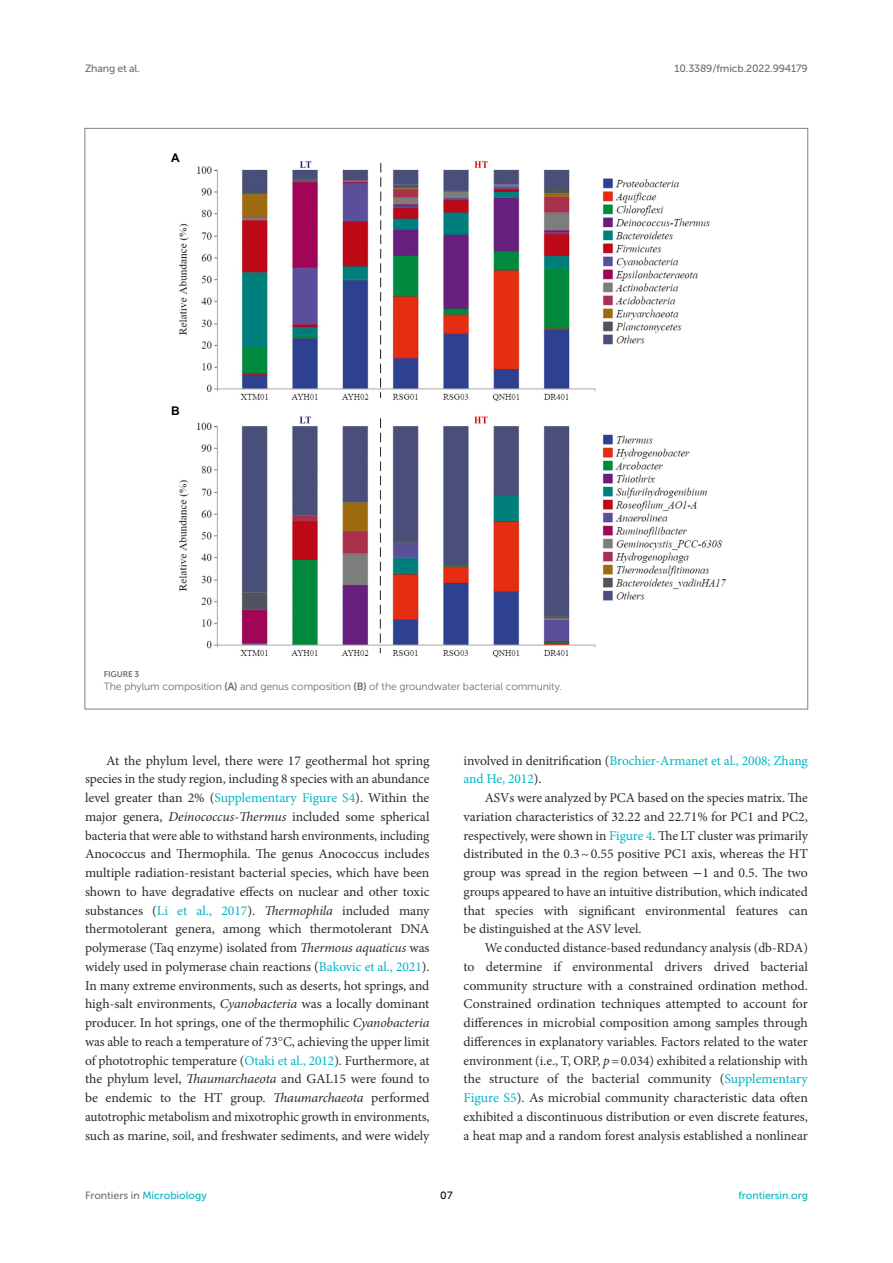
<style>
.page{position:relative;width:893px;height:1263px;background:#fff}
.page>*{position:absolute;margin:0;border:0;box-sizing:border-box;transform-origin:0 0}
.TEXT{font:13.5px/18.8px "Minion Pro";letter-spacing:-.005em;color:#2b2b2a;text-align:justify}
.TEXT-2{font:13.5px/18.8px "Minion Pro";letter-spacing:-.005em;color:#00b4c4}
.t1{font:700 12px "Arial";color:#000}
.FIG_LEG{font:10.5px "Museo Sans 300";letter-spacing:-.01em;color:#706f70}
.t2{font:10.5px "Museo Sans 500";color:#00b4c4}
.t3{font:10.5px "Museo Sans 500";letter-spacing:-.015em;color:#706f70}
.t4{font:10.5px "Museo Sans 500";color:#000}
.FIG_HD{font:8.25px "Museo Sans 700";letter-spacing:-.01em;color:#706f70}
.s1{font-family:"Museo Sans 700"}
.s2{color:#00b4c4}
.s3{font-style:italic}
.s4{font-family:"STIX"}
.s5{color:#2b2b2a}
.s6{color:#00b9c9}
.s7{font-family:"STIX General"}
.s8{color:#706f70}
</style>
<div class="page">
<img style="left:179px;top:161px;width:547px;height:497px">
<p class="t3" style="left:85px;top:63px;width:56px">Zhang et al.</p>
<p class="t3" style="left:675px;top:63px;width:135px">10.3389/fmicb.2022.994179</p>
<p class="t1" style="left:171px;top:149px;width:10px">A</p>
<p class="t1" style="left:171px;top:403px;width:10px">B</p>
<p class="FIG_HD" style="left:104px;top:669px;width:37px">FIGURE 3</p>
<p class="FIG_LEG" style="left:104px;top:681px;width:460px">The phylum composition <span class="s1">(A)</span> and genus composition <span class="s1">(B)</span> of the groundwater bacterial community.</p>
<p class="TEXT" style="left:85px;top:751px;width:346px;text-indent:21px">At the phylum level, there were 17 geothermal hot spring species in the study region, including 8 species with an abundance level greater than 2% (<span class="s2">Supplementary Figure S4</span>). Within the major genera, <span class="s3">Deinococcus</span>-<span class="s3">Thermus</span> included some spherical bacteria that were able to withstand harsh environments, including Anococcus and Thermophila. The genus Anococcus includes multiple radiation-resistant bacterial species, which have been shown to have degradative effects on nuclear and other toxic substances (<span class="s2">Li et al., 2017</span>). <span class="s3">Thermophila</span> included many thermotolerant genera, among which thermotolerant DNA polymerase (Taq enzyme) isolated from <span class="s3">Thermous aquaticus</span> was widely used in polymerase chain reactions (<span class="s2">Bakovic et al., 2021</span>).<br>In many extreme environments, such as deserts, hot springs, and high-salt environments, <span class="s3">Cyanobacteria</span> was a locally dominant producer. In hot springs, one of the thermophilic <span class="s3">Cyanobacteria </span>was able to reach a temperature of 73<span class="s4">°</span>C, achieving the upper limit of phototrophic temperature (<span class="s2">Otaki et al., 2012</span>). Furthermore, at the phylum level, <span class="s3">Thaumarchaeota</span> and GAL15 were found to be endemic to the HT group. <span class="s3">Thaumarchaeota</span> performed autotrophic metabolism and mixotrophic growth in environments, such as marine, soil, and freshwater sediments, and were widely</p>
<p class="TEXT-2" style="left:463px;top:751px;width:346px"><span class="s5">involved in denitrification (</span>Brochier-Armanet et al., 2008<span class="s6">;</span> Zhang and He, 2012<span class="s5">).</span></p>
<p class="TEXT" style="left:463px;top:788px;width:346px;text-indent:21px">ASVs were analyzed by PCA based on the species matrix. The variation characteristics of 32.22 and 22.71% for PC1 and PC2, respectively, were shown in <span class="s2">Figure 4</span>. The LT cluster was primarily distributed in the 0.3~0.55 positive PC1 axis, whereas the HT group was spread in the region between <span class="s7">−</span>1 and 0.5. The two groups appeared to have an intuitive distribution, which indicated that species with significant environmental features can be distinguished at the ASV level.</p>
<p class="TEXT" style="left:463px;top:938px;width:346px;text-indent:21px">We conducted distance-based redundancy analysis (db-RDA) to determine if environmental drivers drived bacterial community structure with a constrained ordination method.<br>Constrained ordination techniques attempted to account for differences in microbial composition among samples through differences in explanatory variables. Factors related to the water environment (i.e., T, ORP, <span class="s3">p</span>=0.034) exhibited a relationship with the structure of the bacterial community (<span class="s2">Supplementary Figure S5</span>). As microbial community characteristic data often exhibited a discontinuous distribution or even discrete features, a heat map and a random forest analysis established a nonlinear</p>
<p class="t2" style="left:85px;top:1190px;width:123px"><span class="s8">Frontiers in</span> Microbiology</p>
<p class="t4" style="left:440px;top:1190px;width:14px">07</p>
<p class="t2" style="left:738px;top:1190px;width:71px">frontiersin.org</p>
</div>
